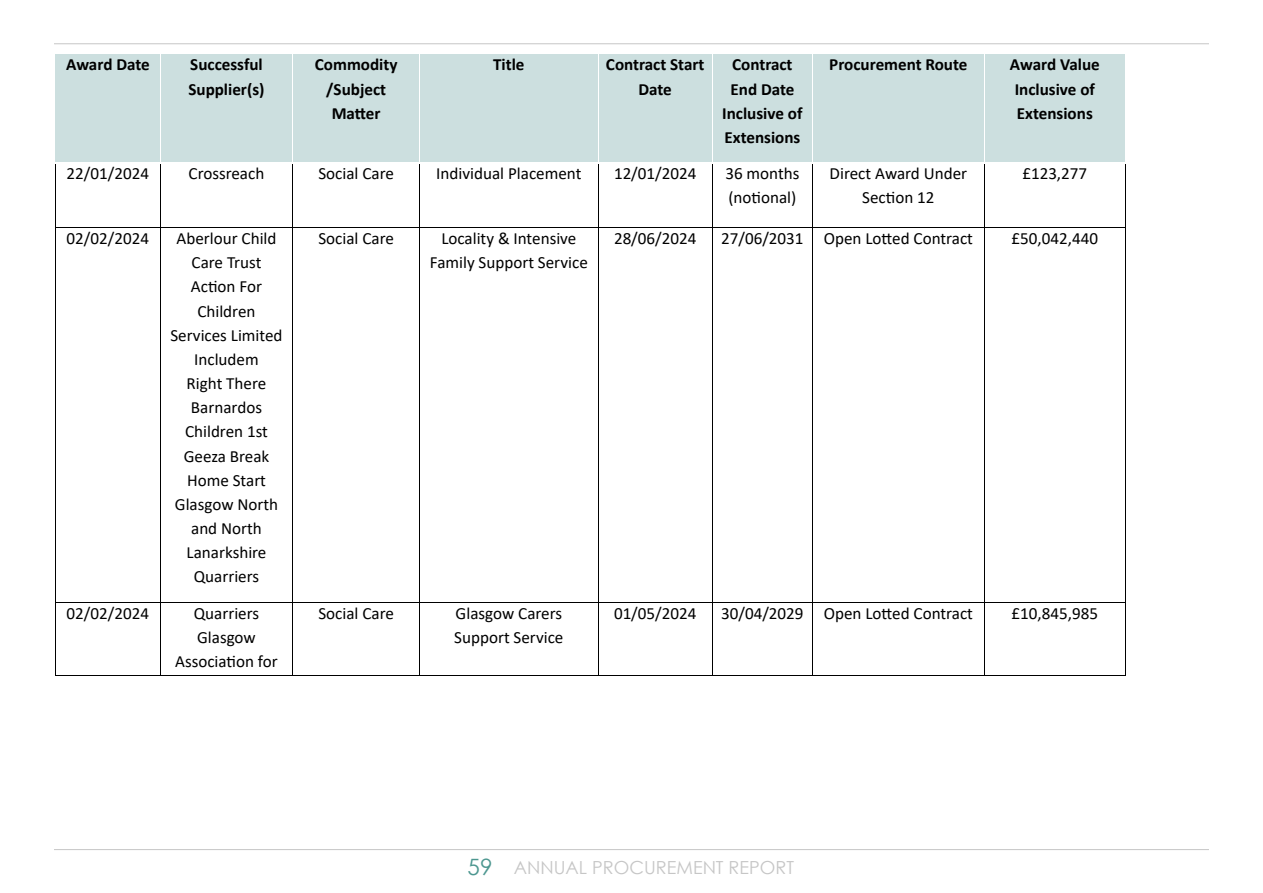
<style>
.page{position:relative;width:1263px;height:893px;background:#fff}
.page>*{position:absolute;margin:0;border:0;box-sizing:border-box;transform-origin:0 0}
.t1{font:18px "Century Gothic";color:#c6c6c6}
.t2{font:17.1px/24.2px "Calibri";color:#000;text-align:center}
.t3{font:700 17.1px/24.2px "Calibri";color:#000;text-align:center}
.s1{font-size:22.5px;color:#4d9790}
</style>
<div class="page">
<hr style="left:54px;top:43px;width:1155px;height:1px;background:#c6c6c6">
<hr style="left:54px;top:849px;width:1155px;height:1px;background:#c6c6c6">
<div style="left:55px;top:54px;width:105px;height:108px;background:#ccdfdf"></div>
<div style="left:161px;top:54px;width:131px;height:108px;background:#ccdfdf"></div>
<div style="left:293px;top:54px;width:126px;height:108px;background:#ccdfdf"></div>
<div style="left:420px;top:54px;width:178px;height:108px;background:#ccdfdf"></div>
<div style="left:598px;top:54px;width:114px;height:108px;background:#ccdfdf"></div>
<div style="left:713px;top:54px;width:99px;height:108px;background:#ccdfdf"></div>
<div style="left:813px;top:54px;width:171px;height:108px;background:#ccdfdf"></div>
<div style="left:985px;top:54px;width:140px;height:108px;background:#ccdfdf"></div>
<hr style="left:598px;top:54px;width:1px;height:108px;background:#fff">
<hr style="left:55px;top:164px;width:1px;height:63px;background:#000">
<hr style="left:160px;top:164px;width:1px;height:63px;background:#000">
<hr style="left:292px;top:164px;width:1px;height:63px;background:#000">
<hr style="left:419px;top:164px;width:1px;height:63px;background:#000">
<hr style="left:598px;top:164px;width:1px;height:63px;background:#000">
<hr style="left:712px;top:164px;width:1px;height:63px;background:#000">
<hr style="left:812px;top:164px;width:1px;height:63px;background:#000">
<hr style="left:984px;top:164px;width:1px;height:63px;background:#000">
<hr style="left:1125px;top:164px;width:1px;height:63px;background:#000">
<hr style="left:56px;top:227px;width:104px;height:1px;background:#000">
<hr style="left:161px;top:227px;width:131px;height:1px;background:#000">
<hr style="left:293px;top:227px;width:126px;height:1px;background:#000">
<hr style="left:420px;top:227px;width:178px;height:1px;background:#000">
<hr style="left:598px;top:227px;width:114px;height:1px;background:#000">
<hr style="left:713px;top:227px;width:99px;height:1px;background:#000">
<hr style="left:813px;top:227px;width:171px;height:1px;background:#000">
<hr style="left:984px;top:227px;width:141px;height:1px;background:#000">
<hr style="left:55px;top:228px;width:1px;height:374px;background:#000">
<hr style="left:160px;top:228px;width:1px;height:374px;background:#000">
<hr style="left:292px;top:228px;width:1px;height:374px;background:#000">
<hr style="left:419px;top:228px;width:1px;height:374px;background:#000">
<hr style="left:598px;top:228px;width:1px;height:374px;background:#000">
<hr style="left:712px;top:228px;width:1px;height:374px;background:#000">
<hr style="left:812px;top:228px;width:1px;height:374px;background:#000">
<hr style="left:984px;top:228px;width:1px;height:374px;background:#000">
<hr style="left:1125px;top:228px;width:1px;height:374px;background:#000">
<hr style="left:56px;top:602px;width:104px;height:1px;background:#000">
<hr style="left:161px;top:602px;width:131px;height:1px;background:#000">
<hr style="left:293px;top:602px;width:126px;height:1px;background:#000">
<hr style="left:420px;top:602px;width:178px;height:1px;background:#000">
<hr style="left:598px;top:602px;width:114px;height:1px;background:#000">
<hr style="left:713px;top:602px;width:99px;height:1px;background:#000">
<hr style="left:813px;top:602px;width:171px;height:1px;background:#000">
<hr style="left:984px;top:602px;width:141px;height:1px;background:#000">
<hr style="left:55px;top:602px;width:1px;height:73px;background:#000">
<hr style="left:56px;top:675px;width:104px;height:1px;background:#000">
<hr style="left:160px;top:602px;width:1px;height:73px;background:#000">
<hr style="left:161px;top:675px;width:131px;height:1px;background:#000">
<hr style="left:292px;top:602px;width:1px;height:73px;background:#000">
<hr style="left:293px;top:675px;width:126px;height:1px;background:#000">
<hr style="left:419px;top:602px;width:1px;height:73px;background:#000">
<hr style="left:420px;top:675px;width:178px;height:1px;background:#000">
<hr style="left:598px;top:602px;width:1px;height:73px;background:#000">
<hr style="left:598px;top:675px;width:114px;height:1px;background:#000">
<hr style="left:712px;top:602px;width:1px;height:73px;background:#000">
<hr style="left:713px;top:675px;width:99px;height:1px;background:#000">
<hr style="left:812px;top:602px;width:1px;height:73px;background:#000">
<hr style="left:813px;top:675px;width:171px;height:1px;background:#000">
<hr style="left:984px;top:602px;width:1px;height:73px;background:#000">
<hr style="left:984px;top:675px;width:141px;height:1px;background:#000">
<hr style="left:1125px;top:602px;width:1px;height:73px;background:#000">
<p class="t3" style="left:66px;top:53px;width:85px">Award Date</p>
<p class="t3" style="left:188px;top:53px;width:78px;text-align:left">Successful<br>Supplier(s)</p>
<p class="t3" style="left:315px;top:53px;width:84px">Commodity /Subject<br>Matter</p>
<p class="t3" style="left:493px;top:53px;width:33px">Title</p>
<p class="t3" style="left:606px;top:53px;width:100px">Contract Start<br>Date</p>
<p class="t3" style="left:722px;top:53px;width:82px">Contract<br>End Date<br>Inclusive of<br>Extensions</p>
<p class="t3" style="left:829px;top:53px;width:140px">Procurement Route</p>
<p class="t3" style="left:1010px;top:53px;width:91px;text-align:left">Award Value<br>Inclusive of<br>Extensions</p>
<p class="t2" style="left:67px;top:161px;width:84px">22/01/2024</p>
<p class="t2" style="left:189px;top:161px;width:77px">Crossreach</p>
<p class="t2" style="left:318px;top:161px;width:77px">Social Care</p>
<p class="t2" style="left:436px;top:161px;width:147px">Individual Placement</p>
<p class="t2" style="left:614px;top:161px;width:84px">12/01/2024</p>
<p class="t2" style="left:725px;top:161px;width:75px;text-align:left">36 months (notional)</p>
<p class="t2" style="left:830px;top:161px;width:139px">Direct Award Under<br>Section 12</p>
<p class="t2" style="left:1022px;top:161px;width:66px">£123,277</p>
<p class="t2" style="left:67px;top:226px;width:84px">02/02/2024</p>
<p class="t2" style="left:170px;top:226px;width:114px">Aberlour Child<br>Care Trust<br>Action For<br>Children<br>Services Limited<br>Includem<br>Right There<br>Barnardos<br>Children 1st<br>Geeza Break<br>Home Start<br>Glasgow North and North<br>Lanarkshire<br>Quarriers</p>
<p class="t2" style="left:318px;top:226px;width:77px">Social Care</p>
<p class="t2" style="left:430px;top:226px;width:159px">Locality &amp; Intensive<br>Family Support Service</p>
<p class="t2" style="left:614px;top:226px;width:84px">28/06/2024</p>
<p class="t2" style="left:721px;top:226px;width:253px">27/06/2031 Open Lotted Contract</p>
<p class="t2" style="left:1011px;top:226px;width:88px">£50,042,440</p>
<p class="t2" style="left:67px;top:601px;width:84px">02/02/2024</p>
<p class="t2" style="left:175px;top:601px;width:104px">Quarriers<br>Glasgow<br>Association for</p>
<p class="t2" style="left:318px;top:601px;width:77px">Social Care</p>
<p class="t2" style="left:454px;top:601px;width:111px;text-align:left">Glasgow Carers<br>Support Service</p>
<p class="t2" style="left:614px;top:601px;width:84px">01/05/2024</p>
<p class="t2" style="left:721px;top:601px;width:253px">30/04/2029 Open Lotted Contract</p>
<p class="t2" style="left:1011px;top:601px;width:88px">£10,845,985</p>
<p class="t1" style="left:468px;top:856px;width:328px"><span class="s1">59</span> ANNUAL PROCUREMENT REPORT</p>
</div>
